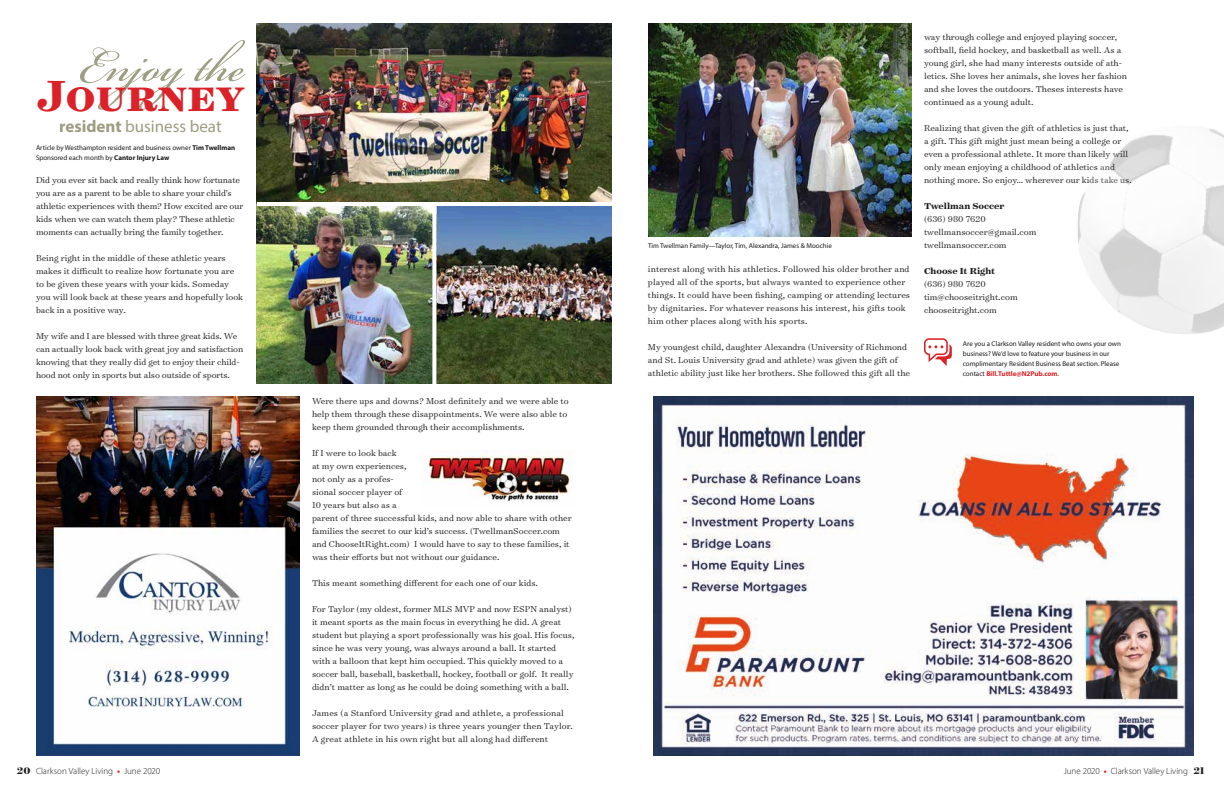
<style>
.page{position:relative;width:1224px;height:792px;background:#fff}
.page>*{position:absolute;margin:0;border:0;box-sizing:border-box;transform-origin:0 0}
.t1{font:71.5px "Bickham Script Pro";color:#9d9d81}
.t2{font:700 49.5px "Surveyor Text";color:#da2228}
.t3{font:17px "Myriad Pro";color:#9d9d81}
.t4{font:300 9.8px/13px "Surveyor Text";color:#1c1b1a}
.t5{font:700 9.8px "Surveyor Text";color:#1c1b1a}
.t6{font:300 9px "Myriad Pro";color:#1c1b1a}
.t7{font:7px/10px "Myriad Pro";color:#1c1b1a}
.s1{font-weight:700}
.s2{font-weight:700;color:#da2228}
.s3{font-family:"Surveyor Display";font-weight:700;font-size:11px}
</style>
<div class="page">
<img style="left:36px;top:396px;width:263px;height:360px">
<img style="left:653px;top:396px;width:540px;height:360px">
<svg style="left:924px;top:338px;width:28px;height:28px"></svg>
<img style="left:257px;top:24px;width:355px;height:360px">
<img style="left:422px;top:451px;width:150px;height:51px">
<img style="left:648px;top:24px;width:264px;height:213px">
<hr style="left:257px;top:202px;width:355px;height:4px;background:#fff">
<svg style="left:432px;top:206px;width:4px;height:178px"></svg>
<img style="left:1077px;top:129px;width:147px;height:205px">
<h1 class="t1" style="left:78px;top:14px;width:168px">Enjoy the</h1>
<h2 class="t2" style="left:36px;top:63px;width:210px">Journey</h2>
<p class="t7" style="left:36px;top:143px;width:201px">Article by Westhampton resident and business owner <span class="s1">Tim Twellman<br></span>Sponsored each month by <span class="s1">Cantor Injury Law</span></p>
<h3 class="t3" style="left:59px;top:115px;width:164px"><span class="s1">resident</span> business beat</h3>
<p class="t4" style="left:36px;top:173px;width:209px">Did you ever sit back and really think how fortunate you are as a parent to be able to share your child’s athletic experiences with them? How excited are our kids when we can watch them play? These athletic moments can actually bring the family together.</p>
<p class="t4" style="left:36px;top:251px;width:209px">Being right in the middle of these athletic years makes it difficult to realize how fortunate you are to be given these years with your kids. Someday you will look back at these years and hopefully look back in a positive way.</p>
<p class="t4" style="left:36px;top:329px;width:209px">My wife and I are blessed with three great kids. We can actually look back with great joy and satisfaction knowing that they really did get to enjoy their child&shy;hood not only in sports but also outside of sports.</p>
<p class="t4" style="left:312px;top:394px;width:258px">Were there ups and downs? Most definitely and we were able to help them through these disappointments. We were also able to keep them grounded through their accomplishments.</p>
<p class="t4" style="left:312px;top:446px;width:261px">If I were to look back<br>at my own experiences,<br>not only as a profes-<br>sional soccer player of<br>10 years but also as a<br>parent of three successful kids, and now able to share with other families the secret to our kid’s success. (TwellmanSoccer.com and ChooseItRight.com) I would have to say to these families, it was their efforts but not without our guidance.</p>
<p class="t4" style="left:312px;top:576px;width:228px">This meant something different for each one of our kids.</p>
<p class="t4" style="left:312px;top:602px;width:264px">For Taylor (my oldest, former MLS MVP and now ESPN analyst) it meant sports as the main focus in everything he did. A great student but playing a sport professionally was his goal. His focus, since he was very young, was always around a ball. It started with a balloon that kept him occupied. This quickly moved to a soccer ball, baseball, basketball, hockey, football or golf. It really didn’t matter as long as he could be doing something with a ball.</p>
<p class="t4" style="left:312px;top:706px;width:262px">James (a Stanford University grad and athlete, a professional soccer player for two years) is three years younger then Taylor.<br>A great athlete in his own right but all along had different</p>
<p class="t7" style="left:648px;top:240px;width:185px">Tim Twellman Family—Taylor, Tim, Alexandra, James &amp; Moochie</p>
<p class="t4" style="left:648px;top:263px;width:264px">interest along with his athletics. Followed his older brother and played all of the sports, but always wanted to experience other things. It could have been fishing, camping or attending lectures by dignitaries. For whatever reasons his interest, his gifts took him other places along with his sports.</p>
<p class="t4" style="left:648px;top:341px;width:264px">My youngest child, daughter Alexandra (University of Richmond and St. Louis University grad and athlete) was given the gift of athletic ability just like her brothers. She followed this gift all the</p>
<p class="t4" style="left:924px;top:30px;width:205px">way through college and enjoyed playing soccer, softball, field hockey, and basketball as well. As a young girl, she had many interests outside of ath&shy;letics. She loves her animals, she loves her fashion and she loves the outdoors. Theses interests have continued as a young adult.</p>
<p class="t4" style="left:924px;top:121px;width:209px">Realizing that given the gift of athletics is just that, a gift. This gift might just mean being a college or even a professional athlete. It more than likely will only mean enjoying a childhood of athletics and nothing more. So enjoy… wherever our kids take us.</p>
<p class="t5" style="left:924px;top:199px;width:82px">Twellman Soccer</p>
<p class="t4" style="left:924px;top:212px;width:114px">(636) 980 7620 twellmansoccer@gmail.com twellmansoccer.com</p>
<p class="t5" style="left:924px;top:264px;width:73px">Choose It Right</p>
<p class="t4" style="left:924px;top:277px;width:95px">(636) 980 7620 tim@chooseitright.com chooseitright.com</p>
<p class="t7" style="left:963px;top:339px;width:160px">Are you a Clarkson Valley resident who owns your own business? We’d love to feature your business in our complimentary Resident Business Beat section. Please contact <span class="s2">Bill.Tuttle@N2Pub.com</span>.</p>
<p class="t6" style="left:17px;top:765px;width:145px"><span class="s3">20</span> Clarkson Valley Living <span class="s2">•</span> June 2020</p>
<p class="t6" style="left:1064px;top:765px;width:142px">June 2020 <span class="s2">•</span> Clarkson Valley Living <span class="s3">21</span></p>
</div>
